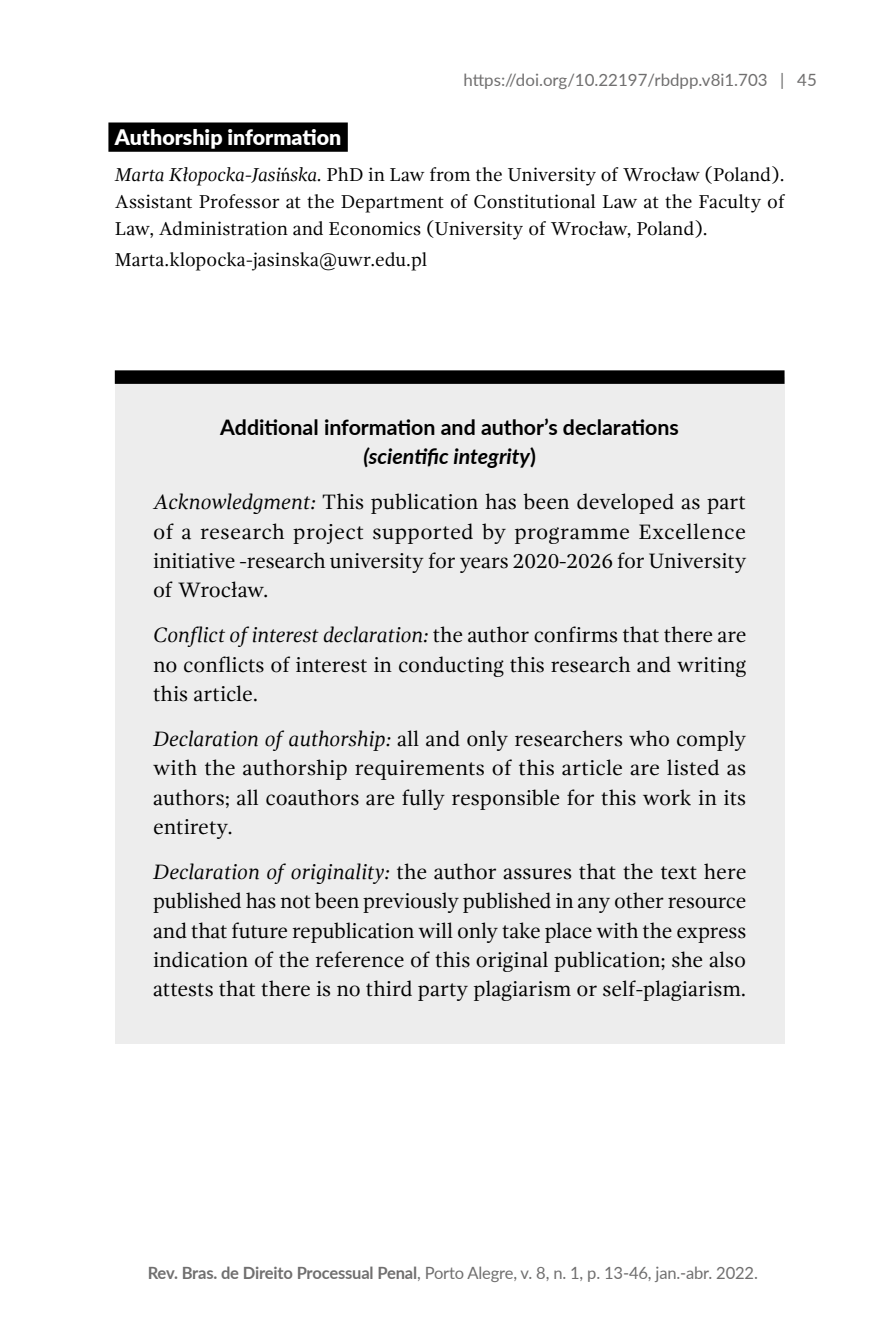
<style>
.page{position:relative;width:893px;height:1340px;background:#fff}
.page>*{position:absolute;margin:0;border:0;box-sizing:border-box;transform-origin:0 0}
.t1{font:21.38px/29.2px "Gandhi Serif";color:#000;text-align:justify}
.t2{font:700 21.38px/29.2px "Lato";color:#000;text-align:center}
.t3{font:900 21.38px "Lato";color:#fff}
.t4{font:19.12px/27px "Gandhi Serif";color:#000;text-align:justify}
.t5{font:16.88px "Lato";letter-spacing:-.01em;color:#706f6f}
.s1{font-style:italic}
.s2{font-family:"Times New Roman"}
.s3{font-weight:700}
</style>
<div class="page">
<div style="left:108px;top:122px;width:240px;height:30px;background:#000"></div>
<div style="left:115px;top:377px;width:669px;height:666px;background:#ededed"></div>
<div style="left:115px;top:370px;width:669px;height:14px;background:#000"></div>
<p class="t5" style="left:463px;top:67px;width:323px">https://doi.org/10.22197/rbdpp.v8i1.703 |</p>
<p class="t5" style="left:797px;top:67px;width:21px">45</p>
<p class="t3" style="left:115px;top:121px;width:228px">Authorship information</p>
<p class="t4" style="left:115px;top:161px;width:671px"><span class="s1">Marta Kłopocka-Jasi</span><span class="s2">ń</span><span class="s1">ska.</span> PhD in Law from the University of Wrocław (Poland).<br>Assistant Professor at the Department of Constitutional Law at the Faculty of Law, Administration and Economics (University of Wrocław, Poland).</p>
<p class="t4" style="left:115px;top:246px;width:314px">Marta.klopocka-jasinska@uwr.edu.pl</p>
<p class="t2" style="left:220px;top:411px;width:460px">Additional information and author’s declarations <span class="s1">(scientific integrity</span>)</p>
<p class="t1" style="left:153px;top:487px;width:595px"><span class="s1">Acknowledgment:</span> This publication has been developed as part of a research project supported by programme Excellence initiative -research university for years 2020-2026 for University of Wrocław.</p>
<p class="t1" style="left:153px;top:620px;width:595px"><span class="s1">Conflict of interest declaration:</span> the author confirms that there are no conflicts of interest in conducting this research and writing this article.</p>
<p class="t1" style="left:153px;top:724px;width:595px"><span class="s1">Declaration of authorship:</span> all and only researchers who comply with the authorship requirements of this article are listed as authors; all coauthors are fully responsible for this work in its entirety.</p>
<p class="t1" style="left:153px;top:857px;width:595px"><span class="s1">Declaration of originality:</span> the author assures that the text here published has not been previously published in any other resource and that future republication will only take place with the express indication of the reference of this original publication; she also attests that there is no third party plagiarism or self-plagiarism.</p>
<p class="t5" style="left:148px;top:1260px;width:612px"><span class="s3">Rev. Bras. de Direito Processual Penal</span>, Porto Alegre, v. 8, n. 1, p. 13-46, jan.-abr. 2022.</p>
</div>
